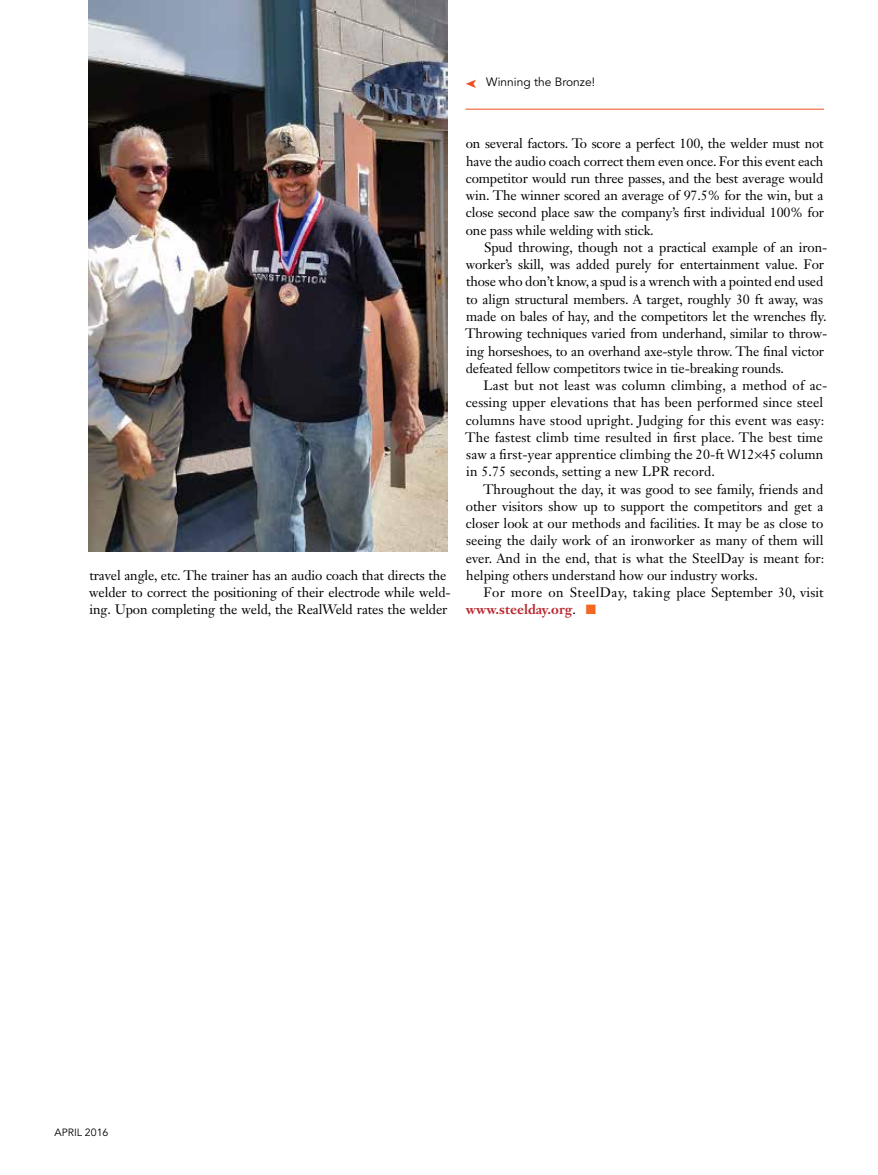
<style>
.page{position:relative;width:878px;height:1175px;background:#fff}
.page>*{position:absolute;margin:0;border:0;box-sizing:border-box;transform-origin:0 0}
.t1{font:13.5px/17.2px "Janson Text LT Std";letter-spacing:-.01em;color:#000}
.t2{font:13.5px/17.2px "Janson Text LT Std";letter-spacing:.01em;color:#000}
.t3{font:13.5px/17.2px "Janson Text LT Std";letter-spacing:.03em;color:#000}
.t4{font:12px "Avenir LT Std";color:#000}
.t5{font:10.5px "Avenir LT Std";color:#000}
.s1{font-family:"Avenir LT Std"}
.s2{font-weight:700;color:#b8292f}
.s3{color:#f26722}
</style>
<div class="page">
<img style="left:89px;top:0;width:358px;height:551px">
<hr style="left:465px;top:109px;width:359px;height:1px;background:#f04e23">
<p class="t4" style="left:486px;top:75px;width:110px">Winning the Bronze!</p>
<p class="t1" style="left:89px;top:566px;width:363px">travel angle, etc. The trainer has an audio coach that directs the welder to correct the positioning of their electrode while weld&shy;ing. Upon completing the weld, the RealWeld rates the welder</p>
<p class="t1" style="left:466px;top:135px;width:360px;text-align:justify">on several factors. To score a perfect 100, the welder must not have the audio coach correct them even once. For this event each competitor would run three passes, and the best average would win. The winner scored an average of 97.5% for the win, but a close second place saw the company’s first individual 100% for one pass while welding with stick.</p>
<p class="t1" style="left:465px;top:238px;width:363px;text-indent:19px">Spud throwing, though not a practical example of an iron&shy;worker’s skill, was added purely for entertainment value. For those who don’t know, a spud is a wrench with a pointed end used to align structural members. A target, roughly 30 ft away, was made on bales of hay, and the competitors let the wrenches fly.<br>Throwing techniques varied from underhand, similar to throw&shy;ing horseshoes, to an overhand axe-style throw. The final victor defeated fellow competitors twice in tie-breaking rounds.</p>
<p class="t2" style="left:465px;top:376px;width:363px;text-indent:18px">Last but not least was column climbing, a method of ac&shy;cessing upper elevations that has been performed since steel columns have stood upright. Judging for this event was easy:<br>The fastest climb time resulted in first place. The best time saw a first-year apprentice climbing the 20-ft <span class="s1">W</span>12 45 column in 5.75 seconds, setting a new LPR record.</p>
<p class="t1" style="left:466px;top:480px;width:360px;text-align:justify;text-indent:17px">Throughout the day, it was good to see family, friends and other visitors show up to support the competitors and get a closer look at our methods and facilities. It may be as close to seeing the daily work of an ironworker as many of them will ever. And in the end, that is what the SteelDay is meant for: helping others understand how our industry works.</p>
<p class="t3" style="left:466px;top:584px;width:359px;text-indent:18px">For more on SteelDay, taking place September 30, visit <span class="s2">www.steelday.org</span>. <span class="s3">■</span></p>
<p class="t5" style="left:55px;top:1126px;width:55px">APRIL 2016</p>
</div>
